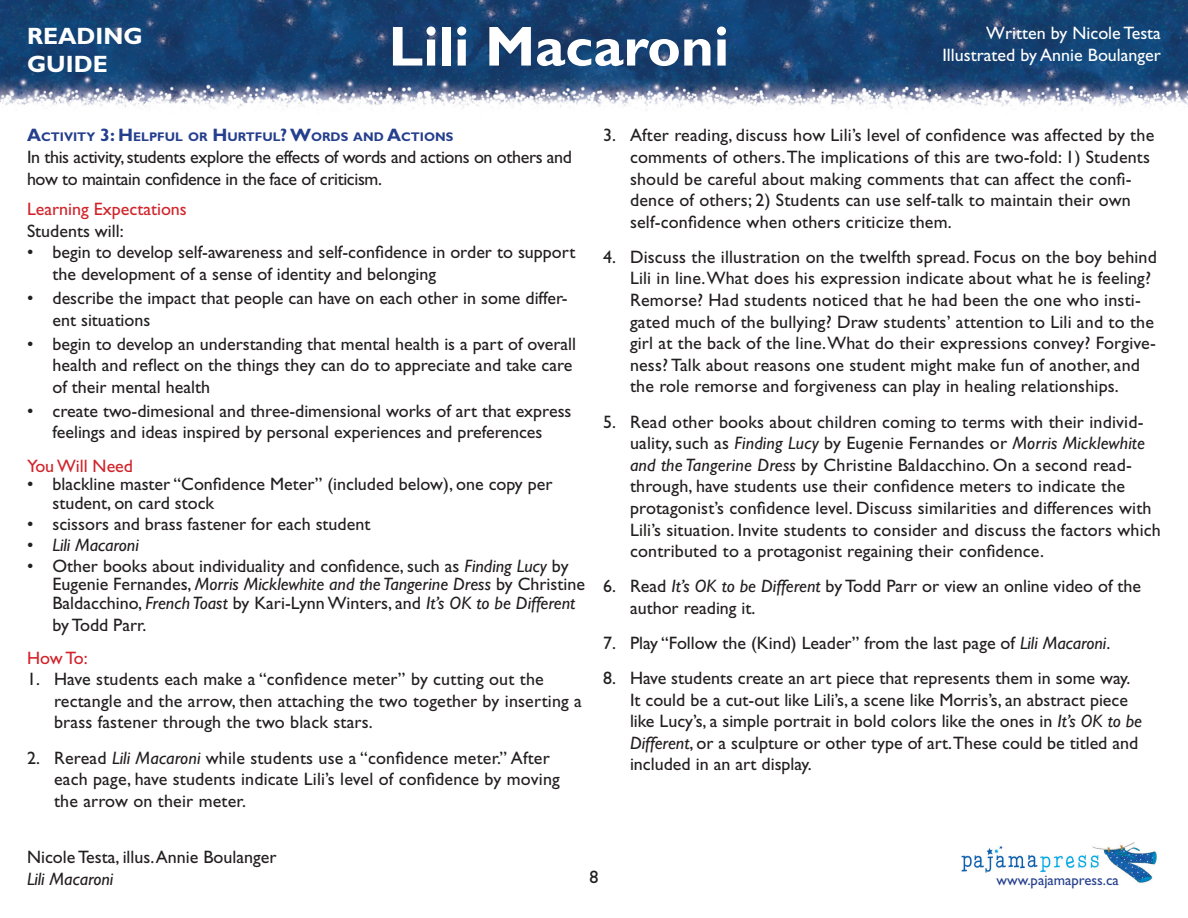
<style>
.page{position:relative;width:1188px;height:918px;background:#fff}
.page>*{position:absolute;margin:0;border:0;box-sizing:border-box;transform-origin:0 0}
.t1{font:700 56.55px "Gill Sans Std";color:#fff}
.t2{font:700 23.7px/28.5px "Gill Sans Std";color:#fff}
.t3{font:18px/21.6px "Gill Sans Std";letter-spacing:.01em;color:#231f20}
.t4{font:18px/21.6px "Gill Sans Std";letter-spacing:-.02em;color:#231f20}
.t5{font:18px/21.6px "Gill Sans Std";color:#fff;text-align:right}
.t6{font:18px "Gill Sans Std";color:#d1232a}
.t7{font:italic 18px "Gill Sans Std";color:#231f20}
.t8{font:18px "Gill Sans Std";letter-spacing:-.01em;color:#231f20}
.t9{font:14.7px "Gill Sans Std";color:#253f8e}
.Heading{font:700 12.6px "Gill Sans Std";color:#253f8e}
.s1{font-size:18px}
.s2{font-style:normal}
.s3{font-style:italic}
</style>
<div class="page">
<img style="left:0;top:0;width:1188px;height:110px">
<img style="left:961px;top:842px;width:196px;height:41px">
<h2 class="t2" style="left:27px;top:22px;width:117px">READING<br>GUIDE</h2>
<h1 class="t1" style="left:389px;top:13px;width:342px">Lili Macaroni</h1>
<p class="t5" style="left:942px;top:23px;width:220px">Written by Nicole Testa<br>Illustrated by Annie Boulanger</p>
<p class="Heading" style="left:27px;top:130px;width:427px"><span class="s1">A</span>CTIVITY <span class="s1">3: H</span> ELPFUL OR <span class="s1">H</span> URTFUL<span class="s1">? W</span>ORDS AND <span class="s1">A</span>CTIONS</p>
<p class="t4" style="left:27px;top:146px;width:547px">In this activity, students explore the effects of words and actions on others and how to maintain confidence in the face of criticism.</p>
<p class="t6" style="left:27px;top:199px;width:161px">Learning Expectations</p>
<p class="t3" style="left:27px;top:220px;width:98px">Students will:</p>
<p class="t3" style="left:52px;top:242px;width:524px;text-indent:-26px">• begin to develop self-awareness and self-confidence in order to support the development of a sense of identity and belonging</p>
<p class="t3" style="left:52px;top:287px;width:517px;text-indent:-26px">• describe the impact that people can have on each other in some differ&shy;ent situations</p>
<p class="t3" style="left:52px;top:333px;width:525px;text-indent:-26px">• begin to develop an understanding that mental health is a part of overall health and reflect on the things they can do to appreciate and take care of their mental health</p>
<p class="t3" style="left:27px;top:400px;width:546px;text-align:center">• create two-dimesional and three-dimensional works of art that express feelings and ideas inspired by personal experiences and preferences</p>
<p class="t6" style="left:27px;top:455px;width:108px">You Will Need</p>
<p class="t3" style="left:52px;top:475px;width:502px;line-height:18.6px;text-indent:-26px">• blackline master “Confidence Meter” (included below), one copy per student, on card stock</p>
<p class="t3" style="left:27px;top:513px;width:345px">• scissors and brass fastener for each student</p>
<p class="t7" style="left:27px;top:534px;width:113px"><span class="s2">•</span> Lili Macaroni</p>
<p class="t3" style="left:52px;top:557px;width:534px;line-height:18.6px;text-indent:-26px">• Other books about individuality and confidence, such as <span class="s3">Finding Lucy</span> by<br>Eugenie Fernandes, <span class="s3">Morris Micklewhite and the Tangerine Dress</span> by Christine<br>Baldacchino, <span class="s3">French Toast</span> by Kari-Lynn Winters, and <span class="s3">It’s OK to be Different</span></p>
<p class="t8" style="left:52px;top:614px;width:95px">by Todd Parr.</p>
<p class="t6" style="left:27px;top:647px;width:62px">How To:</p>
<p class="t3" style="left:54px;top:668px;width:529px;text-indent:-27px">1. Have students each make a “confidence meter” by cutting out the rectangle and the arrow, then attaching the two together by inserting a brass fastener through the two black stars.</p>
<p class="t3" style="left:54px;top:747px;width:507px;text-indent:-27px">2. Reread <span class="s3">Lili Macaroni</span> while students use a “confidence meter.” After each page, have students indicate Lili’s level of confidence by moving the arrow on their meter.</p>
<p class="t3" style="left:630px;top:125px;width:526px;text-indent:-27px">3. After reading, discuss how Lili’s level of confidence was affected by the comments of others. The implications of this are two-fold: 1) Students should be careful about making comments that can affect the confi&shy;dence of others; 2) Students can use self-talk to maintain their own self-confidence when others criticize them.</p>
<p class="t3" style="left:630px;top:246px;width:529px;text-indent:-27px">4. Discuss the illustration on the twelfth spread. Focus on the boy behind Lili in line. What does his expression indicate about what he is feeling?<br>Remorse? Had students noticed that he had been the one who insti&shy;gated much of the bullying? Draw students’ attention to Lili and to the girl at the back of the line. What do their expressions convey? Forgive&shy;ness? Talk about reasons one student might make fun of another, and the role remorse and forgiveness can play in healing relationships.</p>
<p class="t3" style="left:630px;top:411px;width:532px;text-indent:-27px">5. Read other books about children coming to terms with their individ&shy;uality, such as <span class="s3">Finding Lucy</span> by Eugenie Fernandes or <span class="s3">Morris Micklewhite and the Tangerine Dress</span> by Christine Baldacchino. On a second read&shy;through, have students use their confidence meters to indicate the protagonist’s confidence level. Discuss similarities and differences with Lili’s situation. Invite students to consider and discuss the factors which contributed to a protagonist regaining their confidence.</p>
<p class="t3" style="left:630px;top:576px;width:513px;text-indent:-27px">6. Read <span class="s3">It’s OK to be Different</span> by Todd Parr or view an online video of the author reading it.</p>
<p class="t3" style="left:603px;top:632px;width:509px">7. Play “Follow the (Kind) Leader” from the last page of <span class="s3">Lili Macaroni</span>.</p>
<p class="t3" style="left:630px;top:667px;width:514px;text-indent:-27px">8. Have students create an art piece that represents them in some way.<br>It could be a cut-out like Lili’s, a scene like Morris’s, an abstract piece like Lucy’s, a simple portrait in bold colors like the ones in <span class="s3">It’s OK to be Different</span>, or a sculpture or other type of art.These could be titled and included in an art display.</p>
<p class="t3" style="left:27px;top:847px;width:251px">Nicole Testa, illus. Annie Boulanger</p>
<p class="t7" style="left:27px;top:869px;width:88px">Lili Macaroni</p>
<p class="t3" style="left:590px;top:867px;width:10px">8</p>
<p class="t9" style="left:996px;top:871px;width:124px">www.pajamapress.ca</p>
</div>
